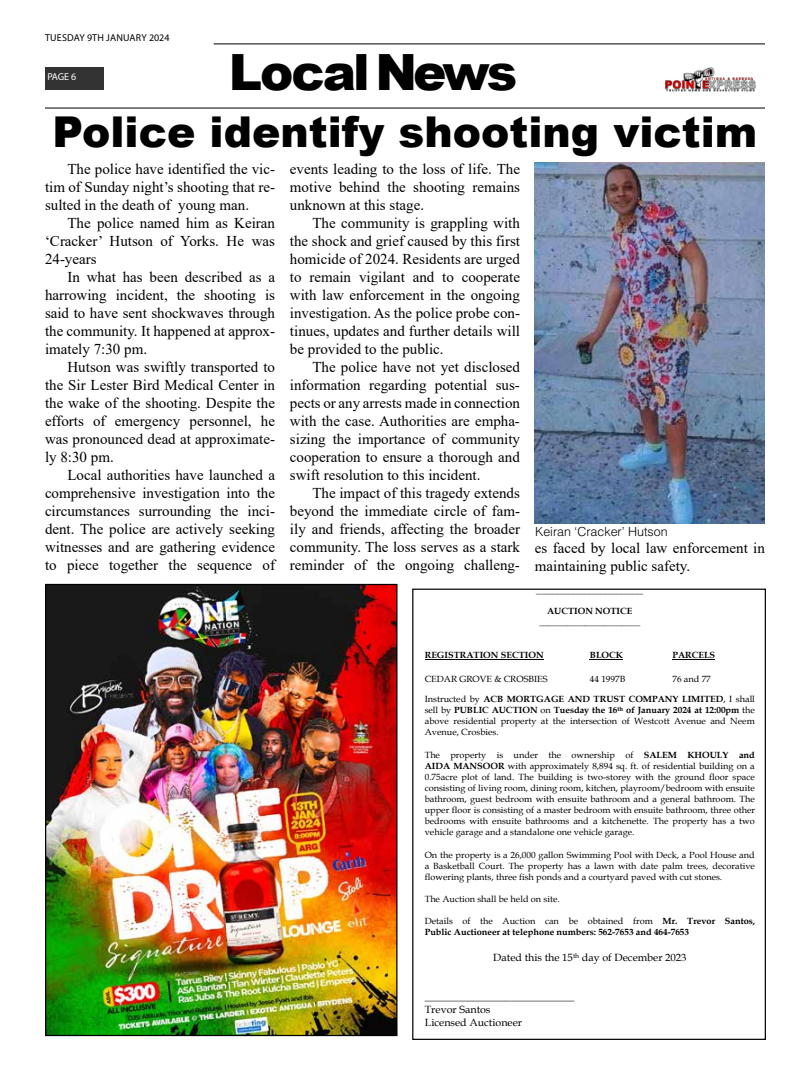
<style>
.page{position:relative;width:810px;height:1080px;background:#fff}
.page>*{position:absolute;margin:0;border:0;box-sizing:border-box;transform-origin:0 0}
.t1{font:900 50px "Arial";letter-spacing:-.06em;color:#000}
.t2{font:900 42.5px "Arial";color:#000}
.t3{font:15px/18px "Times New Roman";color:#000;text-align:justify}
.t4{font:300 12.5px "Helvetica LT Std";color:#000}
.t5{font:10.5px/13px "Book Antiqua";color:#000}
.t6{font:10.5px "Times New Roman";color:#000}
.t7{font:10px "Myriad Pro";letter-spacing:.02em;color:#000}
.t8{font:10px "Myriad Pro";color:#fff}
.t9{font:9px/11.1px "Book Antiqua";color:#000;text-align:justify}
.t10{font:700 9px/10.9px "Book Antiqua";color:#000;text-align:center}
.s1{font-weight:700}
.s2{font-weight:400}
</style>
<div class="page">
<hr style="left:214px;top:43px;width:551px;height:2px;background:#333">
<div style="left:45px;top:67px;width:58px;height:22px;background:#333"></div>
<img style="left:665px;top:67px;width:91px;height:25px">
<hr style="left:45px;top:107px;width:720px;height:2px;background:#333">
<img style="left:47px;top:586px;width:349px;height:448px">
<div style="left:45px;top:584px;width:353px;height:452px;border:1px solid #000"></div>
<hr style="left:425px;top:659px;width:119px;height:1px;background:#000">
<hr style="left:590px;top:659px;width:33px;height:1px;background:#000">
<hr style="left:672px;top:659px;width:43px;height:1px;background:#000">
<div style="left:412px;top:589px;width:354px;height:451px;border:1px solid #000"></div>
<img style="left:535px;top:162px;width:230px;height:362px">
<p class="t7" style="left:45px;top:31px;width:126px">TUESDAY 9TH JANUARY 2024</p>
<p class="t8" style="left:47px;top:71px;width:31px">PAGE 6</p>
<h1 class="t1" style="left:229px;top:35px;width:290px">Local News</h1>
<h2 class="t2" style="left:53px;top:101px;width:706px">Police identify shooting victim</h2>
<p class="t3" style="left:45px;top:160px;width:232px;text-indent:22px">The police have identified the vic&shy;tim of Sunday night’s shooting that re&shy;sulted in the death of young man.</p>
<p class="t3" style="left:45px;top:214px;width:232px;text-indent:22px">The police named him as Keiran ‘Cracker’ Hutson of Yorks. He was 24-years</p>
<p class="t3" style="left:45px;top:268px;width:232px;text-indent:22px">In what has been described as a harrowing incident, the shooting is said to have sent shockwaves through the community. It happened at approx&shy;imately 7:30 pm.</p>
<p class="t3" style="left:45px;top:358px;width:232px;text-indent:22px">Hutson was swiftly transported to the Sir Lester Bird Medical Center in the wake of the shooting. Despite the efforts of emergency personnel, he was pronounced dead at approximate&shy;ly 8:30 pm.</p>
<p class="t3" style="left:45px;top:466px;width:232px;text-indent:22px">Local authorities have launched a comprehensive investigation into the circumstances surrounding the inci&shy;dent. The police are actively seeking witnesses and are gathering evidence to piece together the sequence of</p>
<p class="t3" style="left:290px;top:160px;width:232px">events leading to the loss of life. The motive behind the shooting remains unknown at this stage.</p>
<p class="t3" style="left:290px;top:214px;width:232px;text-indent:22px">The community is grappling with the shock and grief caused by this first homicide of 2024. Residents are urged to remain vigilant and to cooperate with law enforcement in the ongoing investigation. As the police probe con&shy;tinues, updates and further details will be provided to the public.</p>
<p class="t3" style="left:290px;top:358px;width:232px;text-indent:22px">The police have not yet disclosed information regarding potential sus&shy;pects or any arrests made in connection with the case. Authorities are empha&shy;sizing the importance of community cooperation to ensure a thorough and swift resolution to this incident.</p>
<p class="t3" style="left:290px;top:484px;width:232px;text-indent:22px">The impact of this tragedy extends beyond the immediate circle of fam&shy;ily and friends, affecting the broader community. The loss serves as a stark reminder of the ongoing challeng-</p>
<p class="t4" style="left:535px;top:524px;width:134px">Keiran ‘Cracker’ Hutson</p>
<p class="t3" style="left:535px;top:539px;width:231px">es faced by local law enforcement in maintaining public safety.</p>
<p class="t6" style="left:536px;top:581px;width:109px">____________________</p>
<p class="t10" style="left:539px;top:605px;width:102px">AUCTION NOTICE ______________________</p>
<p class="t10" style="left:425px;top:649px;width:120px">REGISTRATION SECTION</p>
<p class="t10" style="left:590px;top:649px;width:35px">BLOCK</p>
<p class="t10" style="left:672px;top:649px;width:44px">PARCELS</p>
<p class="t9" style="left:425px;top:673px;width:124px">CEDAR GROVE &amp; CROSBIES</p>
<p class="t9" style="left:590px;top:673px;width:37px">44 1997B</p>
<p class="t9" style="left:672px;top:673px;width:40px">76 and 77</p>
<p class="t9" style="left:425px;top:693px;width:332px">Instructed by <span class="s1">ACB MORTGAGE AND TRUST COMPANY LIMITED</span>, I shall sell by <span class="s1">PUBLIC AUCTION</span> on <span class="s1">Tuesday the 16</span><sup>th</sup> <span class="s1">of January 2024 at 12:00pm</span> the above residential property at the intersection of Westcott Avenue and Neem Avenue, Crosbies.</p>
<p class="t9" style="left:425px;top:749px;width:332px">The property is under the ownership of <span class="s1">SALEM KHOULY and AIDA MANSOOR</span> with approximately 8,894 sq. ft. of residential building on a 0.75acre plot of land. The building is two-storey with the ground floor space consisting of living room, dining room, kitchen, playroom/bedroom with ensuite bathroom, guest bedroom with ensuite bathroom and a general bathroom. The upper floor is consisting of a master bedroom with ensuite bathroom, three other bedrooms with ensuite bathrooms and a kitchenette. The property has a two vehicle garage and a standalone one vehicle garage.</p>
<p class="t9" style="left:425px;top:849px;width:332px">On the property is a 26,000 gallon Swimming Pool with Deck, a Pool House and a Basketball Court. The property has a lawn with date palm trees, decorative flowering plants, three fish ponds and a courtyard paved with cut stones.</p>
<p class="t9" style="left:425px;top:893px;width:137px">The Auction shall be held on site.</p>
<p class="t10" style="left:425px;top:916px;width:332px;text-align:left"><span class="s2">Details of the Auction can be obtained from</span> Mr. Trevor Santos,<br>Public Auctioneer at telephone numbers: 562-7653 and 464-7653</p>
<p class="t5" style="left:493px;top:950px;width:195px">Dated this the 15<sup>th</sup> day of December 2023</p>
<p class="t5" style="left:425px;top:989px;width:151px">____________________________<br>Trevor Santos<br>Licensed Auctioneer</p>
</div>
